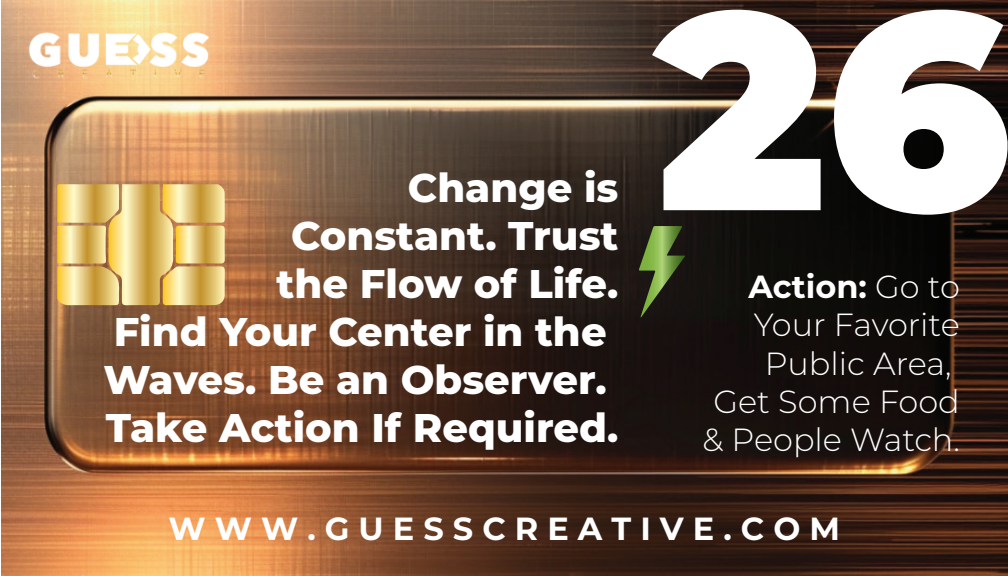
<style>
.page{position:relative;width:1008px;height:576px;background:#fff}
.page>*{position:absolute;margin:0;border:0;box-sizing:border-box;transform-origin:0 0}
.t1{font:900 280px "Montserrat";color:#fff}
.t2{font:800 40px/48px "Montserrat";color:#fff;text-align:right}
.t3{font:300 32px/38.4px "Montserrat";color:#fff;text-align:right}
.t4{font:700 32px "Montserrat";color:#fff}
.s1{font-weight:700}
</style>
<div class="page">
<img style="left:2px;top:0;width:1006px;height:576px">
<img style="left:1px;top:0;width:239px;height:171px">
<svg style="left:639px;top:226px;width:46px;height:91px;background:#48592d"></svg>
<svg style="left:57px;top:184px;width:168px;height:121px;background:#e2c273"></svg>
<p class="t2" style="left:103px;top:161px;width:516px">Change is<br>Constant. Trust<br>the Flow of Life.<br>Find Your Center in the<br>Waves. Be an Observer.<br>Take Action If Required.</p>
<h1 class="t1" style="left:656px;top:-99px;width:357px">26</h1>
<p class="t3" style="left:702px;top:266px;width:259px"><span class="s1">Action:</span> Go to<br>Your Favorite<br>Public Area,<br>Get Some Food &amp; People Watch.</p>
<p class="t4" style="left:169px;top:506px;width:673px">W W W . G U E S S C R E A T I V E . C O M</p>
</div>
